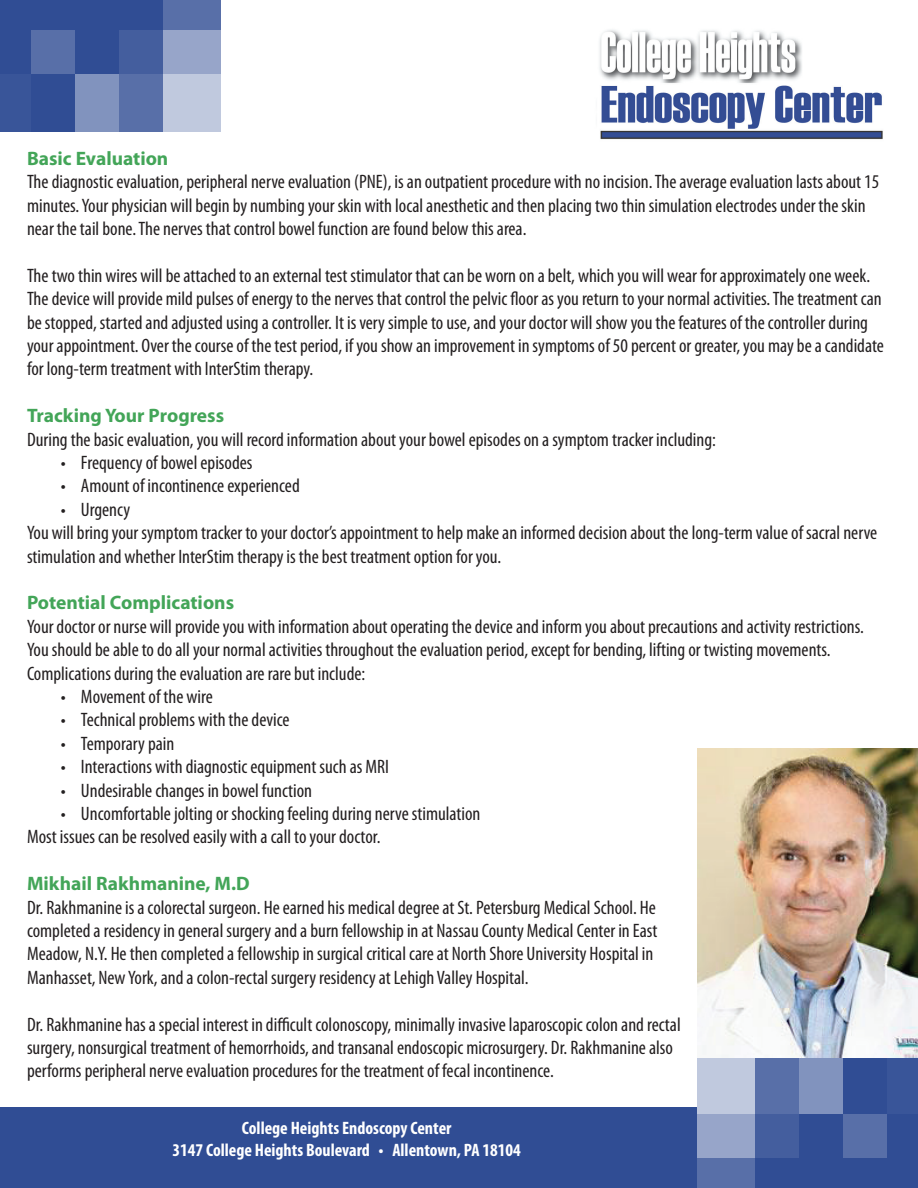
<style>
.page{position:relative;width:918px;height:1188px;background:#fff}
.page>*{position:absolute;margin:0;border:0;box-sizing:border-box;transform-origin:0 0}
.t1{font:condensed 19.5px/23.4px "Myriad Pro";color:#231f20}
.t2{font:700 19.5px "Myriad Pro";color:#43a558}
.t3{font:700 condensed 18px/21.6px "Myriad Pro";color:#fff;text-align:center}
</style>
<div class="page">
<div style="left:0;top:1107px;width:918px;height:81px;background:#304d94"></div>
<div style="left:0;top:0;width:220px;height:132px;background:#304d94"></div>
<div style="left:163px;top:74px;width:57px;height:58px;background:#c0c9de"></div>
<div style="left:119px;top:74px;width:44px;height:58px;background:#586fa8"></div>
<div style="left:75px;top:74px;width:44px;height:58px;background:#8193be"></div>
<div style="left:0;top:74px;width:31px;height:58px;background:#395599"></div>
<div style="left:163px;top:30px;width:57px;height:44px;background:#97a5c9"></div>
<div style="left:163px;top:0;width:57px;height:30px;background:#586fa8"></div>
<div style="left:119px;top:30px;width:44px;height:44px;background:#445e9e"></div>
<div style="left:31px;top:30px;width:44px;height:44px;background:#586fa8"></div>
<div style="left:698px;top:1056px;width:220px;height:132px;background:#304d94"></div>
<div style="left:698px;top:1056px;width:57px;height:58px;background:#c0c9de"></div>
<div style="left:755px;top:1056px;width:44px;height:58px;background:#586fa8"></div>
<div style="left:799px;top:1056px;width:44px;height:58px;background:#8193be"></div>
<div style="left:887px;top:1056px;width:31px;height:58px;background:#395599"></div>
<div style="left:698px;top:1114px;width:57px;height:44px;background:#97a5c9"></div>
<div style="left:698px;top:1158px;width:57px;height:30px;background:#586fa8"></div>
<div style="left:755px;top:1114px;width:44px;height:44px;background:#445e9e"></div>
<div style="left:843px;top:1114px;width:44px;height:44px;background:#586fa8"></div>
<img style="left:698px;top:748px;width:220px;height:309px">
<img style="left:599px;top:29px;width:284px;height:111px">
<p class="t2" style="left:27px;top:145px;width:143px">Basic Evaluation</p>
<p class="t1" style="left:27px;top:170px;width:854px">The diagnostic evaluation, peripheral nerve evaluation (PNE), is an outpatient procedure with no incision. The average evaluation lasts about 15 minutes. Your physician will begin by numbing your skin with local anesthetic and then placing two thin simulation electrodes under the skin near the tail bone. The nerves that control bowel function are found below this area.</p>
<p class="t1" style="left:27px;top:263px;width:858px">The two thin wires will be attached to an external test stimulator that can be worn on a belt, which you will wear for approximately one week.<br>The device will provide mild pulses of energy to the nerves that control the pelvic floor as you return to your normal activities. The treatment can be stopped, started and adjusted using a controller. It is very simple to use, and your doctor will show you the features of the controller during your appointment. Over the course of the test period, if you show an improvement in symptoms of 50 percent or greater, you may be a candidate for long-term treatment with InterStim therapy.</p>
<p class="t2" style="left:27px;top:403px;width:199px">Tracking Your Progress</p>
<p class="t1" style="left:27px;top:427px;width:691px">During the basic evaluation, you will record information about your bowel episodes on a symptom tracker including:</p>
<p class="t1" style="left:61px;top:451px;width:193px">• Frequency of bowel episodes</p>
<p class="t1" style="left:61px;top:474px;width:241px">• Amount of incontinence experienced</p>
<p class="t1" style="left:27px;top:497px;width:852px;text-indent:34px">• Urgency<br>You will bring your symptom tracker to your doctor’s appointment to help make an informed decision about the long-term value of sacral nerve stimulation and whether InterStim therapy is the best treatment option for you.</p>
<p class="t2" style="left:27px;top:590px;width:209px">Potential Complications</p>
<p class="t1" style="left:27px;top:614px;width:838px">Your doctor or nurse will provide you with information about operating the device and inform you about precautions and activity restrictions.<br>You should be able to do all your normal activities throughout the evaluation period, except for bending, lifting or twisting movements.<br>Complications during the evaluation are rare but include:</p>
<p class="t1" style="left:61px;top:685px;width:154px">• Movement of the wire</p>
<p class="t1" style="left:61px;top:708px;width:230px">• Technical problems with the device</p>
<p class="t1" style="left:61px;top:731px;width:115px">• Temporary pain</p>
<p class="t1" style="left:61px;top:755px;width:330px">• Interactions with diagnostic equipment such as MRI</p>
<p class="t1" style="left:61px;top:778px;width:253px">• Undesirable changes in bowel function</p>
<p class="t1" style="left:27px;top:802px;width:455px;text-indent:34px">• Uncomfortable jolting or shocking feeling during nerve stimulation<br>Most issues can be resolved easily with a call to your doctor.</p>
<p class="t2" style="left:27px;top:871px;width:224px">Mikhail Rakhmanine, M.D</p>
<p class="t1" style="left:27px;top:895px;width:632px">Dr. Rakhmanine is a colorectal surgeon. He earned his medical degree at St. Petersburg Medical School. He completed a residency in general surgery and a burn fellowship in at Nassau County Medical Center in East Meadow, N.Y. He then completed a fellowship in surgical critical care at North Shore University Hospital in Manhasset, New York, and a colon-rectal surgery residency at Lehigh Valley Hospital.</p>
<p class="t1" style="left:27px;top:1012px;width:655px">Dr. Rakhmanine has a special interest in difficult colonoscopy, minimally invasive laparoscopic colon and rectal surgery, nonsurgical treatment of hemorrhoids, and transanal endoscopic microsurgery. Dr. Rakhmanine also performs peripheral nerve evaluation procedures for the treatment of fecal incontinence.</p>
<p class="t3" style="left:172px;top:1117px;width:350px">College Heights Endoscopy Center<br>3147 College Heights Boulevard • Allentown, PA 18104</p>
</div>
